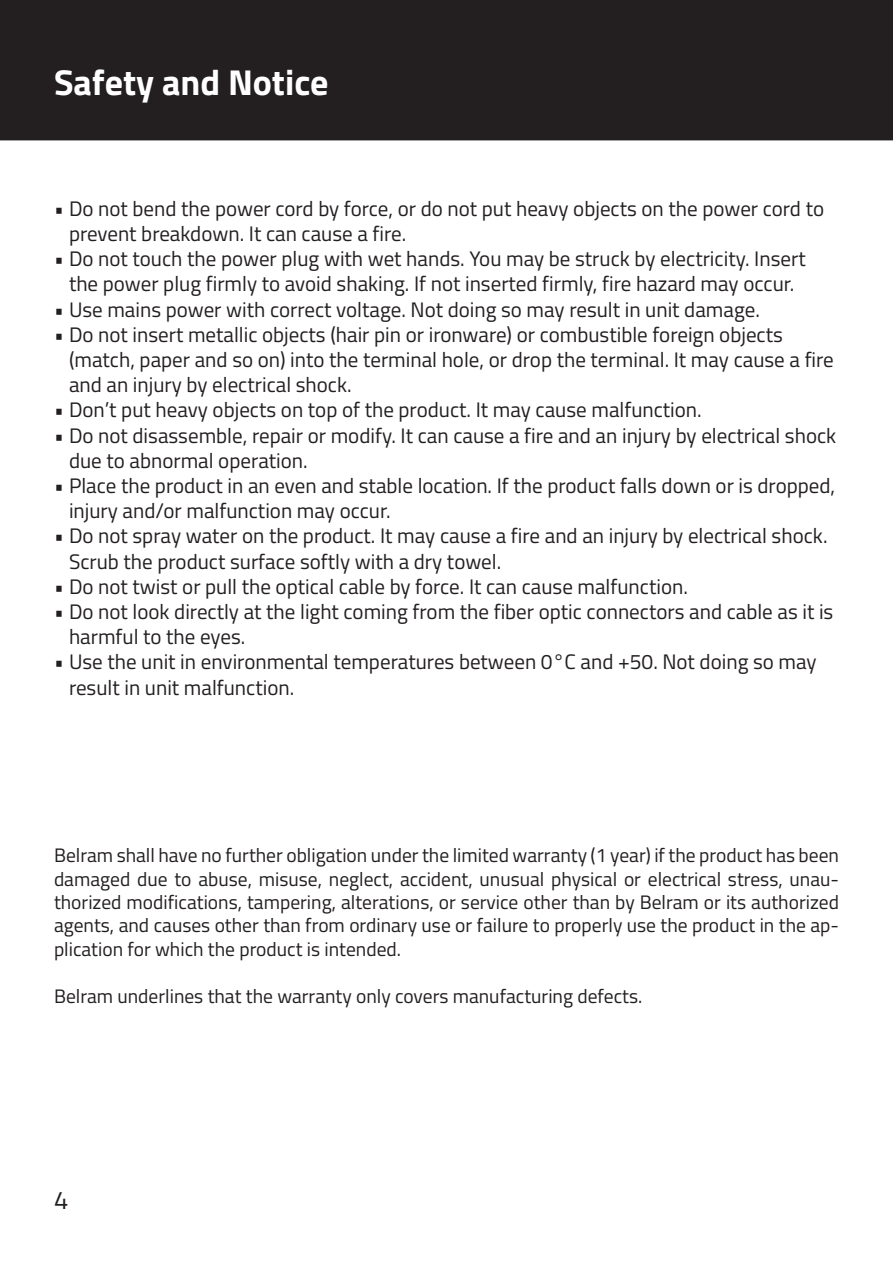
<style>
.page{position:relative;width:893px;height:1263px;background:#fff}
.page>*{position:absolute;margin:0;border:0;box-sizing:border-box;transform-origin:0 0}
.t1{font:700 36px "Titillium Web";color:#fff}
.t2{font:25.5px "Titillium Web";color:#231f20}
.t3{font:21px/25.2px "Titillium Web";color:#231f20}
.t4{font:19.5px/23.4px "Titillium Web";color:#231f20;text-align:justify}
</style>
<div class="page">
<div style="left:1px;top:1px;width:891px;height:139px;background:#231f20"></div>
<div style="left:0;top:0;width:893px;height:140px;border:2px solid #231f20"></div>
<p class="t1" style="left:54px;top:55px;width:276px">Safety and Notice</p>
<p class="t3" style="left:69px;top:195px;width:757px;text-indent:-15px">• Do not bend the power cord by force, or do not put heavy objects on the power cord to prevent breakdown. It can cause a fire.</p>
<p class="t3" style="left:54px;top:245px;width:753px;text-align:center">• Do not touch the power plug with wet hands. You may be struck by electricity. Insert the power plug firmly to avoid shaking. If not inserted firmly, fire hazard may occur.</p>
<p class="t3" style="left:54px;top:296px;width:707px">• Use mains power with correct voltage. Not doing so may result in unit damage.</p>
<p class="t3" style="left:69px;top:321px;width:766px;text-indent:-15px">• Do not insert metallic objects (hair pin or ironware) or combustible foreign objects (match, paper and so on) into the terminal hole, or drop the terminal. It may cause a fire and an injury by electrical shock.</p>
<p class="t3" style="left:54px;top:396px;width:649px">• Don’t put heavy objects on top of the product. It may cause malfunction.</p>
<p class="t3" style="left:69px;top:422px;width:769px;text-indent:-15px">• Do not disassemble, repair or modify. It can cause a fire and an injury by electrical shock due to abnormal operation.</p>
<p class="t3" style="left:69px;top:472px;width:768px;text-indent:-15px">• Place the product in an even and stable location. If the product falls down or is dropped, injury and/or malfunction may occur.</p>
<p class="t3" style="left:69px;top:522px;width:760px;text-indent:-15px">• Do not spray water on the product. It may cause a fire and an injury by electrical shock.<br>Scrub the product surface softly with a dry towel.</p>
<p class="t3" style="left:54px;top:573px;width:635px">• Do not twist or pull the optical cable by force. It can cause malfunction.</p>
<p class="t3" style="left:69px;top:598px;width:766px;text-indent:-15px">• Do not look directly at the light coming from the fiber optic connectors and cable as it is harmful to the eyes.</p>
<p class="t3" style="left:69px;top:648px;width:749px;text-indent:-15px">• Use the unit in environmental temperatures between 0°C and +50. Not doing so may result in unit malfunction.</p>
<p class="t4" style="left:54px;top:843px;width:787px">Belram shall have no further obligation under the limited warranty (1 year) if the product has been damaged due to abuse, misuse, neglect, accident, unusual physical or electrical stress, unau&shy;thorized modifications, tampering, alterations, or service other than by Belram or its authorized agents, and causes other than from ordinary use or failure to properly use the product in the ap&shy;plication for which the product is intended.</p>
<p class="t4" style="left:54px;top:983px;width:590px">Belram underlines that the warranty only covers manufacturing defects.</p>
<p class="t2" style="left:54px;top:1181px;width:16px">4</p>
</div>
